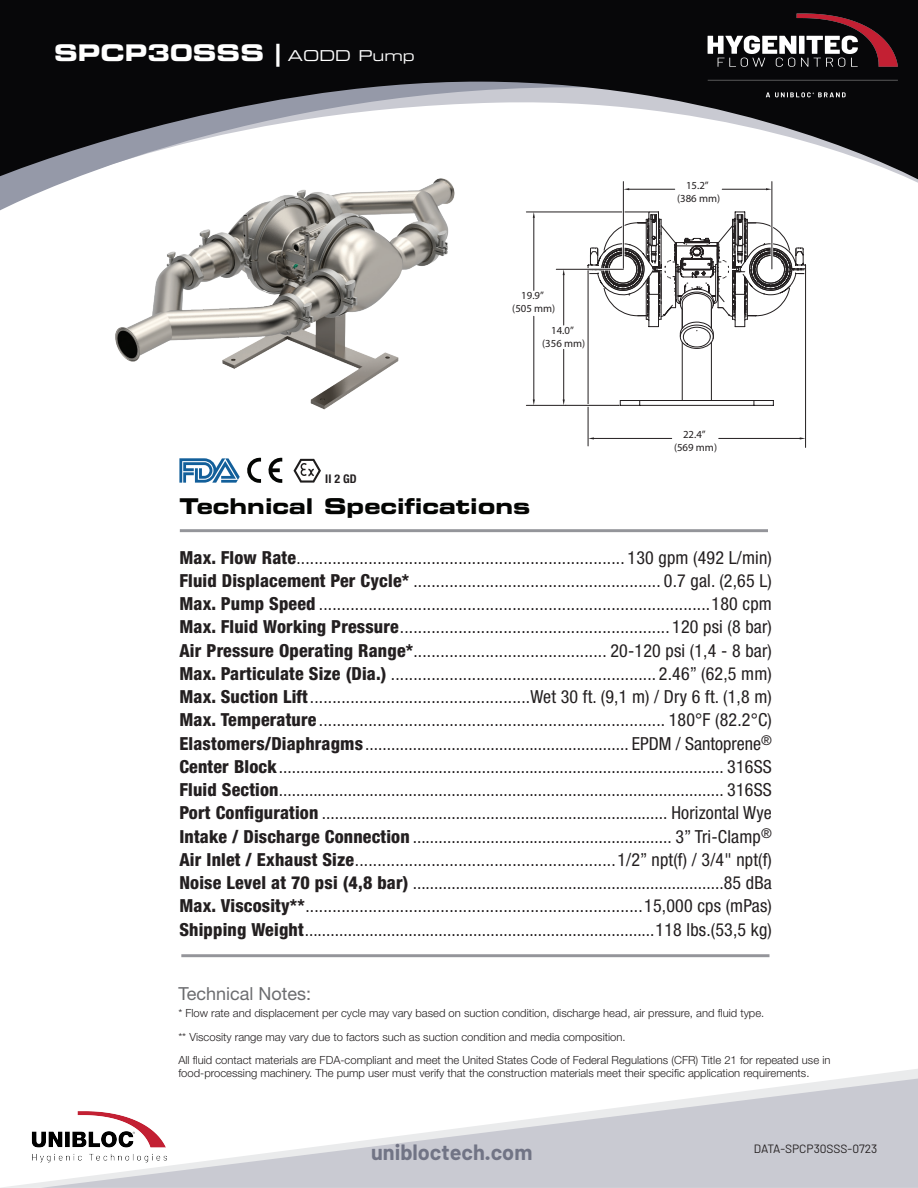
<style>
.page{position:relative;width:918px;height:1188px;background:#fff}
.page>*{position:absolute;margin:0;border:0;box-sizing:border-box;transform-origin:0 0}
.t1{font:22.95px "Eurostile LT Std Bold Ex 2";color:#fff}
.t2{font:21.75px "Eurostile LT Std Bold Ex 2";color:#040503}
.t3{font:700 21.6px "Barlow";color:#717485}
.t4{font:condensed 18px/23.2px "Helvetica Neue LT Std";letter-spacing:.01em;color:#231f20;text-align:justify}
.t5{font:18px "Helvetica Neue LT Std";color:#6c6d70}
.t6{font:12px "Barlow";color:#231f20}
.t7{font:700 condensed 12px "Helvetica Neue LT Std";color:#231f20}
.t8{font:300 11.25px/24px "Helvetica Neue LT Std";color:#231f20}
.t9{font:10.8px/12.9px "Myriad Pro";color:#231f20;text-align:center}
.s1{font-family:"Eurostile LT Std Ex 2";font-size:15px}
.s2{font-weight:800}
</style>
<div class="page">
<hr style="left:180px;top:529px;width:588px;height:3px;background:#94959a">
<hr style="left:181px;top:954px;width:589px;height:3px;background:#94959a">
<svg style="left:268px;top:457px;width:14px;height:26px"></svg>
<svg style="left:247px;top:457px;width:14px;height:26px"></svg>
<svg style="left:179px;top:458px;width:61px;height:25px"></svg>
<svg style="left:294px;top:459px;width:27px;height:24px"></svg>
<svg style="left:1px;top:1069px;width:917px;height:119px"></svg>
<svg style="left:0;top:181px;width:918px;height:30px"></svg>
<svg style="left:0;top:0;width:918px;height:181px;fill:#070709"></svg>
<svg style="left:41px;top:1079px;width:877px;height:109px;fill:#c9cad2"></svg>
<img style="left:100px;top:168px;width:380px;height:242px">
<svg style="left:587px;top:212px;width:220px;height:194px"></svg>
<hr style="left:587px;top:272px;width:2px;height:173px;background:#fff">
<hr style="left:588px;top:271px;width:1px;height:175px;background:#231f20">
<hr style="left:804px;top:270px;width:3px;height:176px;background:#fff">
<hr style="left:805px;top:269px;width:1px;height:178px;background:#231f20">
<hr style="left:593px;top:438px;width:79px;height:1px;background:#231f20">
<hr style="left:719px;top:438px;width:81px;height:1px;background:#231f20">
<hr style="left:526px;top:212px;width:122px;height:1px;background:#231f20">
<hr style="left:540px;top:404px;width:78px;height:3px;background:#fff">
<hr style="left:526px;top:405px;width:93px;height:1px;background:#231f20">
<hr style="left:534px;top:217px;width:1px;height:73px;background:#231f20">
<hr style="left:534px;top:316px;width:1px;height:84px;background:#231f20">
<hr style="left:567px;top:268px;width:55px;height:3px;background:#fff">
<hr style="left:556px;top:269px;width:67px;height:1px;background:#231f20">
<hr style="left:563px;top:275px;width:1px;height:50px;background:#231f20">
<hr style="left:563px;top:349px;width:1px;height:51px;background:#231f20">
<hr style="left:771px;top:183px;width:2px;height:85px;background:#fff">
<hr style="left:772px;top:182px;width:1px;height:87px;background:#231f20">
<hr style="left:622px;top:183px;width:3px;height:84px;background:#fff">
<hr style="left:623px;top:182px;width:1px;height:86px;background:#231f20">
<hr style="left:722px;top:189px;width:45px;height:1px;background:#231f20">
<hr style="left:629px;top:189px;width:46px;height:1px;background:#231f20">
<img style="left:16px;top:1107px;width:168px;height:59px">
<img style="left:704px;top:10px;width:199px;height:90px">
<p class="t1" style="left:54px;top:36px;width:362px">SPCP30SSS | <span class="s1">AODD Pump</span></p>
<p class="t7" style="left:325px;top:471px;width:33px">II 2 GD</p>
<p class="t9" style="left:512px;top:289px;width:45px">19.9” (505 mm)</p>
<p class="t9" style="left:542px;top:324px;width:45px">14.0” (356 mm)</p>
<p class="t2" style="left:179px;top:491px;width:352px">Technical Specifications</p>
<p class="t9" style="left:677px;top:179px;width:45px">15.2” (386 mm)</p>
<p class="t9" style="left:674px;top:428px;width:45px">22.4” (569 mm)</p>
<p class="t4" style="left:179px;top:546px;width:594px"><span class="s2">Max. Flow Rate</span>......................................................................... 130 gpm (492 L/min)<br><span class="s2">Fluid Displacement Per Cycle*</span> ....................................................... 0.7 gal. (2,65 L)<br><span class="s2">Max. Pump Speed</span> .......................................................................................180 cpm <span class="s2">Max. Fluid Working Pressure</span>............................................................ 120 psi (8 bar)<br><span class="s2">Air Pressure Operating Range*</span>........................................... 20-120 psi (1,4 - 8 bar)<br><span class="s2">Max. Particulate Size (Dia.)</span> ........................................................... 2.46” (62,5 mm)<br><span class="s2">Max. Suction Lift</span>.................................................Wet 30 ft. (9,1 m) / Dry 6 ft. (1,8 m)<br><span class="s2">Max. Temperature</span> ............................................................................. 180°F (82.2°C)<br><span class="s2">Elastomers/Diaphragms</span>............................................................. EPDM / Santoprene<sup>® </sup><span class="s2">Center Block</span>....................................................................................................... 316SS <span class="s2">Fluid Section</span>....................................................................................................... 316SS <span class="s2">Port Configuration</span> ................................................................................ Horizontal Wye <span class="s2">Intake / Discharge Connection</span> ............................................................ 3” Tri-Clamp<sup>® </sup><span class="s2">Air Inlet / Exhaust Size</span>..........................................................1/2” npt(f) / 3/4" npt(f)<br><span class="s2">Noise Level at 70 psi (4,8 bar)</span> ........................................................................85 dBa <span class="s2">Max. Viscosity**</span>...........................................................................15,000 cps (mPas)<br><span class="s2">Shipping Weight</span>.................................................................................118 lbs.(53,5 kg)</p>
<p class="t5" style="left:178px;top:983px;width:134px">Technical Notes:</p>
<p class="t8" style="left:178px;top:1001px;width:588px">* Flow rate and displacement per cycle may vary based on suction condition, discharge head, air pressure, and fluid type. ** Viscosity range may vary due to factors such as suction condition and media composition.</p>
<p class="t8" style="left:178px;top:1054px;width:654px;line-height:12.8px">All fluid contact materials are FDA-compliant and meet the United States Code of Federal Regulations (CFR) Title 21 for repeated use in food-processing machinery. The pump user must verify that the construction materials meet their specific application requirements.</p>
<p class="t3" style="left:371px;top:1138px;width:163px">unibloctech.com</p>
<p class="t6" style="left:754px;top:1140px;width:125px">DATA-SPCP30SSS-0723</p>
</div>
